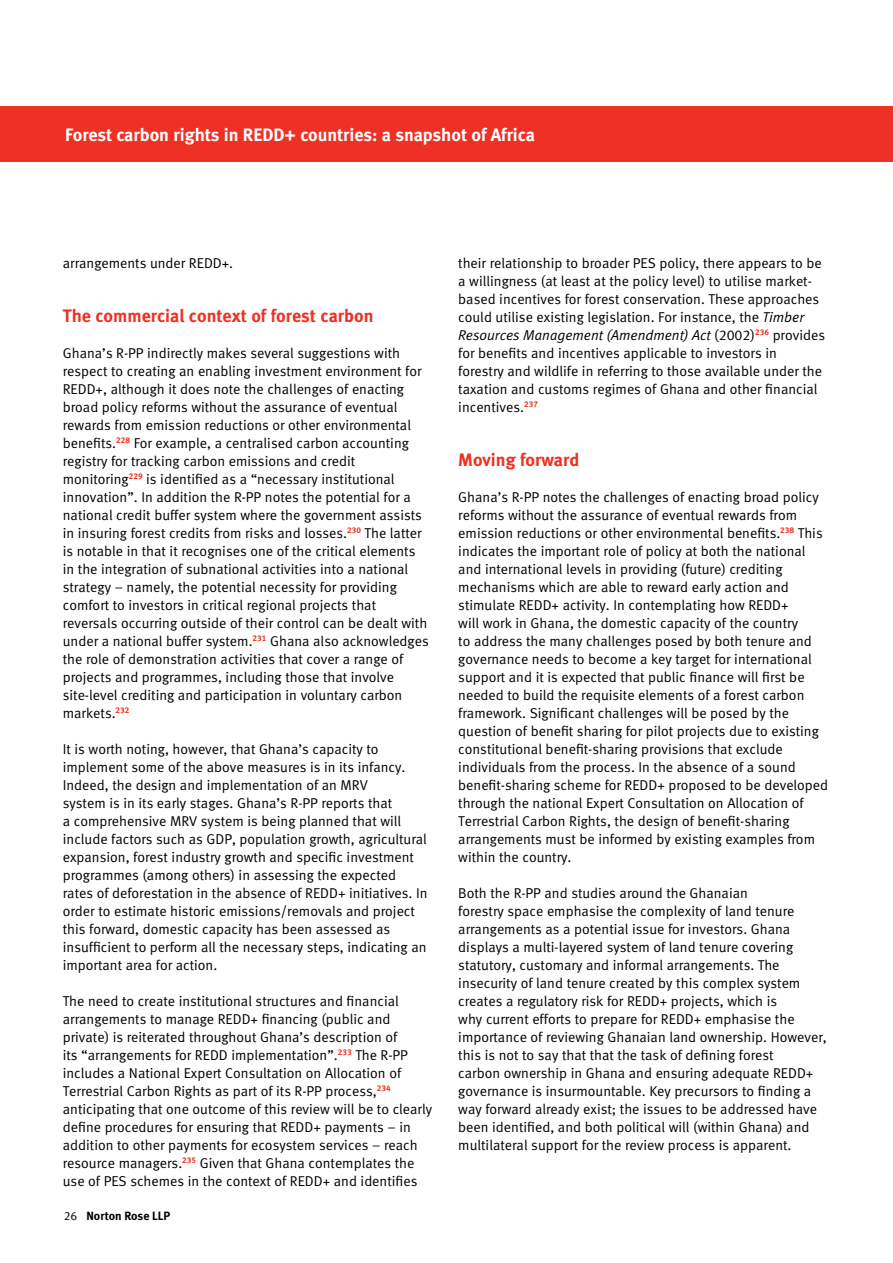
<style>
.page{position:relative;width:893px;height:1263px;background:#fff}
.page>*{position:absolute;margin:0;border:0;box-sizing:border-box;transform-origin:0 0}
.t1{font:18px "Meta Bold LF";color:#fff}
.t2{font:18px "Meta Bold LF";color:#ee3124}
.t3{font:14.25px/18px "Meta Normal LF";color:#000}
.t4{font:12px "Meta Bold LF";color:#000}
.s1{font-family:"Meta Normal LF"}
.s2{font-style:italic}
</style>
<div class="page">
<div style="left:0;top:106px;width:893px;height:56px;background:#ee3124"></div>
<p class="t1" style="left:65px;top:124px;width:471px">Forest carbon rights in REDD+ countries: a snapshot of Africa</p>
<p class="t3" style="left:63px;top:254px;width:172px">arrangements under REDD+.</p>
<p class="t2" style="left:63px;top:305px;width:312px">The commercial context of forest carbon</p>
<p class="t3" style="left:63px;top:344px;width:367px">Ghana’s R-PP indirectly makes several suggestions with respect to creating an enabling investment environment for REDD+, although it does note the challenges of enacting broad policy reforms without the assurance of eventual rewards from emission reductions or other environmental benefits.<sup>228</sup> For example, a centralised carbon accounting registry for tracking carbon emissions and credit monitoring<sup>229</sup> is identified as a “necessary institutional innovation”. In addition the R-PP notes the potential for a national credit buffer system where the government assists in insuring forest credits from risks and losses.<sup>230</sup> The latter is notable in that it recognises one of the critical elements in the integration of subnational activities into a national strategy – namely, the potential necessity for providing comfort to investors in critical regional projects that reversals occurring outside of their control can be dealt with under a national buffer system.<sup>231</sup> Ghana also acknowledges the role of demonstration activities that cover a range of projects and programmes, including those that involve site-level crediting and participation in voluntary carbon markets.<sup>232</sup></p>
<p class="t3" style="left:63px;top:740px;width:366px">It is worth noting, however, that Ghana’s capacity to implement some of the above measures is in its infancy.<br>Indeed, the design and implementation of an MRV<br>system is in its early stages. Ghana’s R-PP reports that<br>a comprehensive MRV system is being planned that will include factors such as GDP, population growth, agricultural expansion, forest industry growth and specific investment programmes (among others) in assessing the expected rates of deforestation in the absence of REDD+ initiatives. In order to estimate historic emissions/removals and project this forward, domestic capacity has been assessed as insufficient to perform all the necessary steps, indicating an important area for action.</p>
<p class="t3" style="left:63px;top:992px;width:371px">The need to create institutional structures and financial arrangements to manage REDD+ financing (public and private) is reiterated throughout Ghana’s description of<br>its “arrangements for REDD implementation”.<sup>233</sup> The R-PP includes a National Expert Consultation on Allocation of Terrestrial Carbon Rights as part of its R-PP process,<sup>234 </sup>anticipating that one outcome of this review will be to clearly define procedures for ensuring that REDD+ payments – in addition to other payments for ecosystem services – reach resource managers.<sup>235</sup> Given that Ghana contemplates the use of PES schemes in the context of REDD+ and identifies</p>
<p class="t4" style="left:64px;top:1209px;width:108px"><span class="s1">26</span> Norton Rose LLP</p>
<p class="t3" style="left:458px;top:254px;width:368px">their relationship to broader PES policy, there appears to be a willingness (at least at the policy level) to utilise market&shy;based incentives for forest conservation. These approaches could utilise existing legislation. For instance, the <span class="s2">Timber Resources Management (Amendment) Act</span> (2002)<sup>236</sup> provides for benefits and incentives applicable to investors in forestry and wildlife in referring to those available under the taxation and customs regimes of Ghana and other financial incentives.<sup>237</sup></p>
<p class="t2" style="left:458px;top:449px;width:123px">Moving forward</p>
<p class="t3" style="left:458px;top:488px;width:371px">Ghana’s R-PP notes the challenges of enacting broad policy reforms without the assurance of eventual rewards from emission reductions or other environmental benefits.<sup>238</sup> This indicates the important role of policy at both the national and international levels in providing (future) crediting mechanisms which are able to reward early action and stimulate REDD+ activity. In contemplating how REDD+<br>will work in Ghana, the domestic capacity of the country<br>to address the many challenges posed by both tenure and governance needs to become a key target for international support and it is expected that public finance will first be needed to build the requisite elements of a forest carbon framework. Significant challenges will be posed by the question of benefit sharing for pilot projects due to existing constitutional benefit-sharing provisions that exclude individuals from the process. In the absence of a sound benefit-sharing scheme for REDD+ proposed to be developed through the national Expert Consultation on Allocation of Terrestrial Carbon Rights, the design of benefit-sharing arrangements must be informed by existing examples from within the country.</p>
<p class="t3" style="left:458px;top:884px;width:370px">Both the R-PP and studies around the Ghanaian<br>forestry space emphasise the complexity of land tenure arrangements as a potential issue for investors. Ghana displays a multi-layered system of land tenure covering statutory, customary and informal arrangements. The insecurity of land tenure created by this complex system creates a regulatory risk for REDD+ projects, which is<br>why current efforts to prepare for REDD+ emphasise the importance of reviewing Ghanaian land ownership. However, this is not to say that that the task of defining forest<br>carbon ownership in Ghana and ensuring adequate REDD+ governance is insurmountable. Key precursors to finding a way forward already exist; the issues to be addressed have been identified, and both political will (within Ghana) and multilateral support for the review process is apparent.</p>
</div>
